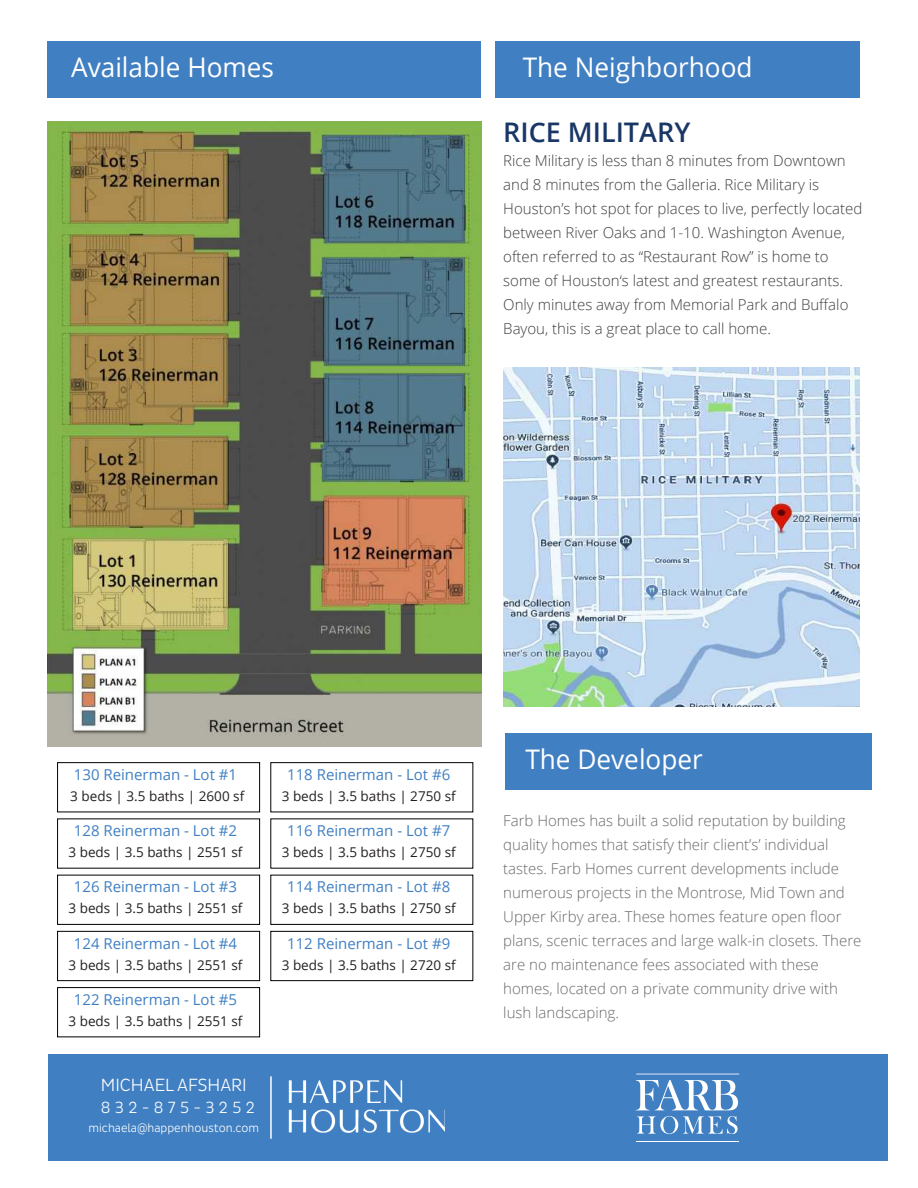
<style>
.page{position:relative;width:918px;height:1188px;background:#fff}
.page>*{position:absolute;margin:0;border:0;box-sizing:border-box;transform-origin:0 0}
.t1{font:27px "Open Sans";color:#fff}
.t2{font:600 27px "Open Sans";color:#193766}
.t3{font:300 18px "Pluto Sans Cond";color:#fff}
.t4{font:16.5px "Open Sans";letter-spacing:.13em;color:#fff}
.t5{font:300 16.5px "Pluto Sans Cond";letter-spacing:.27em;color:#fff}
.t6{font:300 15px/24px "Open Sans";color:#69696c}
.t7{font:300 15px/24px "Open Sans";color:#3e3e3f}
.t8{font:15px "Open Sans";color:#407fc2}
.t9{font:13.5px "Open Sans";color:#231f20}
.t10{font:300 12px "Pluto Sans Cond";color:#fff}
</style>
<div class="page">
<div style="left:48px;top:1054px;width:840px;height:107px;background:#407fc2"></div>
<hr style="left:636px;top:1141px;width:103px;height:1px;background:#fff">
<svg style="left:636px;top:1074px;width:103px;height:60px"></svg>
<div style="left:48px;top:41px;width:433px;height:57px;background:#407fc2"></div>
<div style="left:495px;top:41px;width:365px;height:57px;background:#407fc2"></div>
<div style="left:505px;top:733px;width:367px;height:57px;background:#407fc2"></div>
<img style="left:48px;top:122px;width:433px;height:624px">
<img style="left:503px;top:367px;width:357px;height:339px">
<div style="left:57px;top:762px;width:203px;height:50px;background:#fff;border:1px solid #000"></div>
<div style="left:57px;top:875px;width:203px;height:50px;background:#fff;border:1px solid #000"></div>
<div style="left:57px;top:931px;width:203px;height:50px;background:#fff;border:1px solid #000"></div>
<div style="left:57px;top:987px;width:203px;height:50px;background:#fff;border:1px solid #000"></div>
<div style="left:270px;top:762px;width:203px;height:50px;background:#fff;border:1px solid #000"></div>
<div style="left:270px;top:875px;width:203px;height:50px;background:#fff;border:1px solid #000"></div>
<div style="left:270px;top:931px;width:203px;height:50px;background:#fff;border:1px solid #000"></div>
<hr style="left:270px;top:1076px;width:2px;height:63px;background:#fff">
<img style="left:288px;top:1080px;width:156px;height:53px">
<h1 class="t1" style="left:71px;top:49px;width:204px">Available Homes</h1>
<p class="t4" style="left:641px;top:53px;width:211px">PinemontHeights.com</p>
<h1 class="t1" style="left:523px;top:49px;width:231px">The Neighborhood</h1>
<h1 class="t2" style="left:503px;top:114px;width:189px">RICE MILITARY</h1>
<p class="t7" style="left:503px;top:148px;width:361px">Rice Military is less than 8 minutes from Downtown and 8 minutes from the Galleria. Rice Military is Houston’s hot spot for places to live, perfectly located between River Oaks and 1-10. Washington Avenue, often referred to as “Restaurant Row” is home to some of Houston‘s latest and greatest restaurants.<br>Only minutes away from Memorial Park and Buffalo Bayou, this is a great place to call home.</p>
<p class="t8" style="left:74px;top:764px;width:165px">130 Reinerman - Lot #1</p>
<p class="t9" style="left:70px;top:787px;width:175px">3 beds | 3.5 baths | 2600 sf</p>
<p class="t8" style="left:74px;top:821px;width:165px">128 Reinerman - Lot #2</p>
<p class="t9" style="left:69px;top:843px;width:175px">3 beds | 3.5 baths | 2551 sf</p>
<p class="t8" style="left:74px;top:877px;width:165px">126 Reinerman - Lot #3</p>
<p class="t9" style="left:69px;top:899px;width:175px">3 beds | 3.5 baths | 2551 sf</p>
<p class="t8" style="left:74px;top:933px;width:165px">124 Reinerman - Lot #4</p>
<p class="t9" style="left:69px;top:956px;width:175px">3 beds | 3.5 baths | 2551 sf</p>
<p class="t8" style="left:74px;top:989px;width:165px">122 Reinerman - Lot #5</p>
<p class="t9" style="left:69px;top:1012px;width:175px">3 beds | 3.5 baths | 2551 sf</p>
<p class="t3" style="left:101px;top:1075px;width:147px">MICHAEL AFSHARI</p>
<p class="t5" style="left:101px;top:1098px;width:156px">832-875-3252</p>
<p class="t10" style="left:89px;top:1122px;width:172px">michaela@happenhouston.com</p>
<p class="t8" style="left:287px;top:764px;width:165px">118 Reinerman - Lot #6</p>
<p class="t9" style="left:282px;top:787px;width:175px">3 beds | 3.5 baths | 2750 sf</p>
<p class="t8" style="left:287px;top:821px;width:165px">116 Reinerman - Lot #7</p>
<p class="t9" style="left:282px;top:843px;width:175px">3 beds | 3.5 baths | 2750 sf</p>
<p class="t8" style="left:287px;top:877px;width:165px">114 Reinerman - Lot #8</p>
<p class="t9" style="left:282px;top:899px;width:175px">3 beds | 3.5 baths | 2750 sf</p>
<p class="t8" style="left:287px;top:933px;width:165px">112 Reinerman - Lot #9</p>
<p class="t9" style="left:282px;top:956px;width:175px">3 beds | 3.5 baths | 2720 sf</p>
<h1 class="t1" style="left:525px;top:740px;width:179px">The Developer</h1>
<p class="t6" style="left:503px;top:808px;width:360px">Farb Homes has built a solid reputation by building quality homes that satisfy their client’s’ individual tastes. Farb Homes current developments include numerous projects in the Montrose, Mid Town and Upper Kirby area. These homes feature open floor plans, scenic terraces and large walk-in closets. There are no maintenance fees associated with these homes, located on a private community drive with lush landscaping.</p>
</div>
